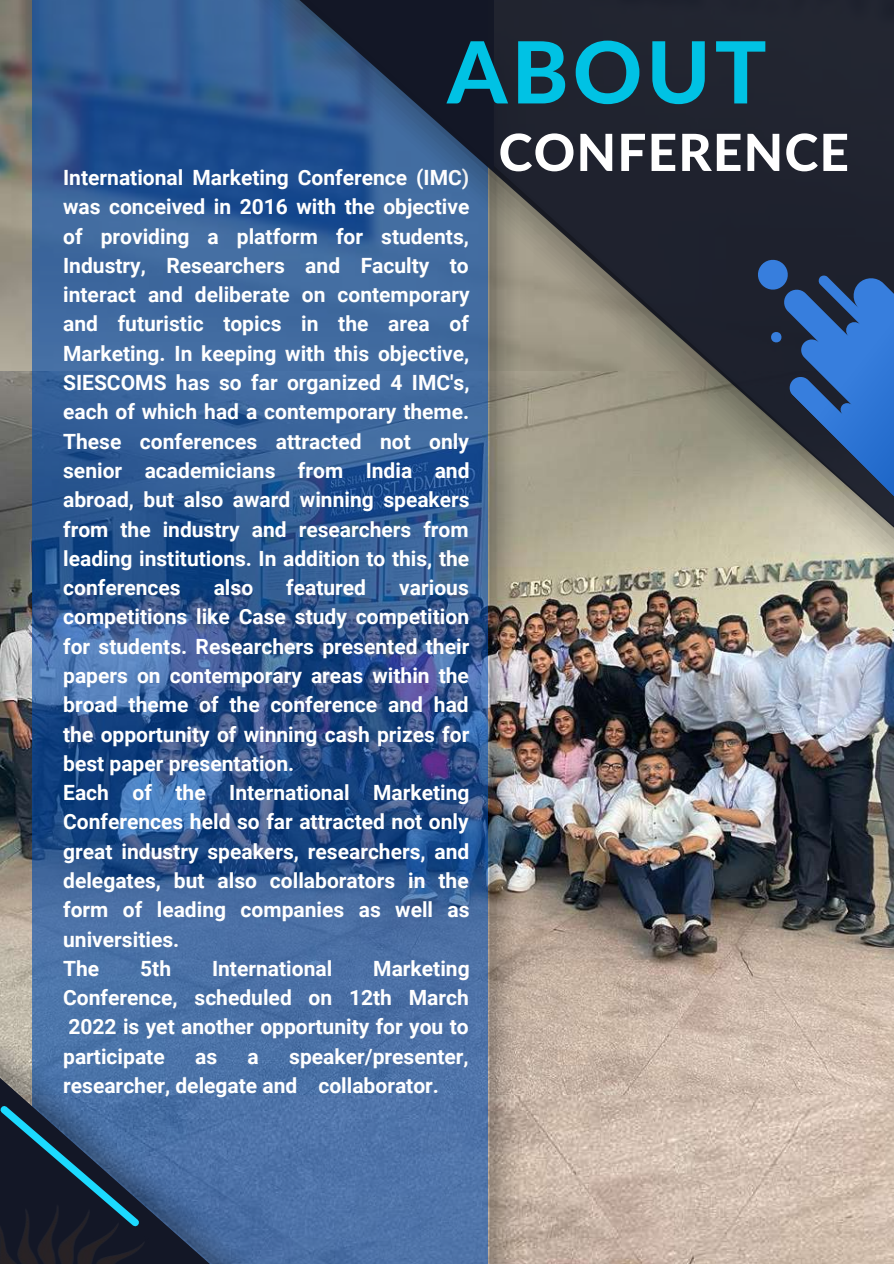
<style>
.page{position:relative;width:894px;height:1264px;background:#fff}
.page>*{position:absolute;margin:0;border:0;box-sizing:border-box;transform-origin:0 0}
.t1{font:800 85.65px "Lato";letter-spacing:.05em;color:#00c2e4}
.t2{font:800 51.15px "Lato";letter-spacing:.025em;color:#fff}
.t3{font:700 21px/29.2px "Roboto";color:#fff;text-align:justify}
</style>
<div class="page">
<img style="left:633px;top:1094px;width:260px;height:169px">
<img style="left:0;top:0;width:893px;height:1094px">
<svg style="left:32px;top:0;width:455px;height:1015px;background:#335d96"></svg>
<img style="left:108px;top:0;width:785px;height:1001px">
<svg style="left:123px;top:0;width:371px;height:171px;background:#274875"></svg>
<img style="left:0;top:1015px;width:633px;height:248px">
<svg style="left:0;top:1099px;width:145px;height:89px;background:#2b4c6d"></svg>
<img style="left:0;top:1188px;width:187px;height:75px">
<img style="left:711px;top:204px;width:182px;height:458px">
<h1 class="t1" style="left:447px;top:19px;width:321px">ABOUT</h1>
<h2 class="t2" style="left:498px;top:120px;width:351px">CONFERENCE</h2>
<p class="t3" style="left:63px;top:163px;width:408px">International Marketing Conference (IMC) was conceived in 2016 with the objective of providing a platform for students, Industry, Researchers and Faculty to interact and deliberate on contemporary and futuristic topics in the area of Marketing. In keeping with this objective, SIESCOMS has so far organized 4 IMC's, each of which had a contemporary theme.<br>These conferences attracted not only senior academicians from India and abroad, but also award winning speakers from the industry and researchers from leading institutions. In addition to this, the conferences</p>
<p class="t3" style="left:214px;top:573px;width:41px">also</p>
<p class="t3" style="left:286px;top:573px;width:81px">featured</p>
<p class="t3" style="left:63px;top:573px;width:408px;text-align:left;text-indent:336px">various competitions like Case study competition for students. Researchers presented their papers on contemporary areas within the broad theme of the conference and had the opportunity of winning cash prizes for best paper presentation.<br>Each of the International Marketing<br>Conferences held so far attracted not only great industry speakers, researchers, and delegates, but also collaborators in the form of leading companies as well as universities.<br>The</p>
<p class="t3" style="left:63px;top:954px;width:408px;text-indent:310px">Marketing Conference, scheduled on 12th March 2022 is yet another opportunity for you to participate</p>
<p class="t3" style="left:140px;top:954px;width:32px">5th</p>
<p class="t3" style="left:212px;top:954px;width:122px">International</p>
<p class="t3" style="left:63px;top:1041px;width:407px;text-indent:226px">speaker/presenter, researcher, delegate and collaborator.</p>
<p class="t3" style="left:195px;top:1041px;width:24px">as</p>
<p class="t3" style="left:247px;top:1041px;width:13px">a</p>
</div>
